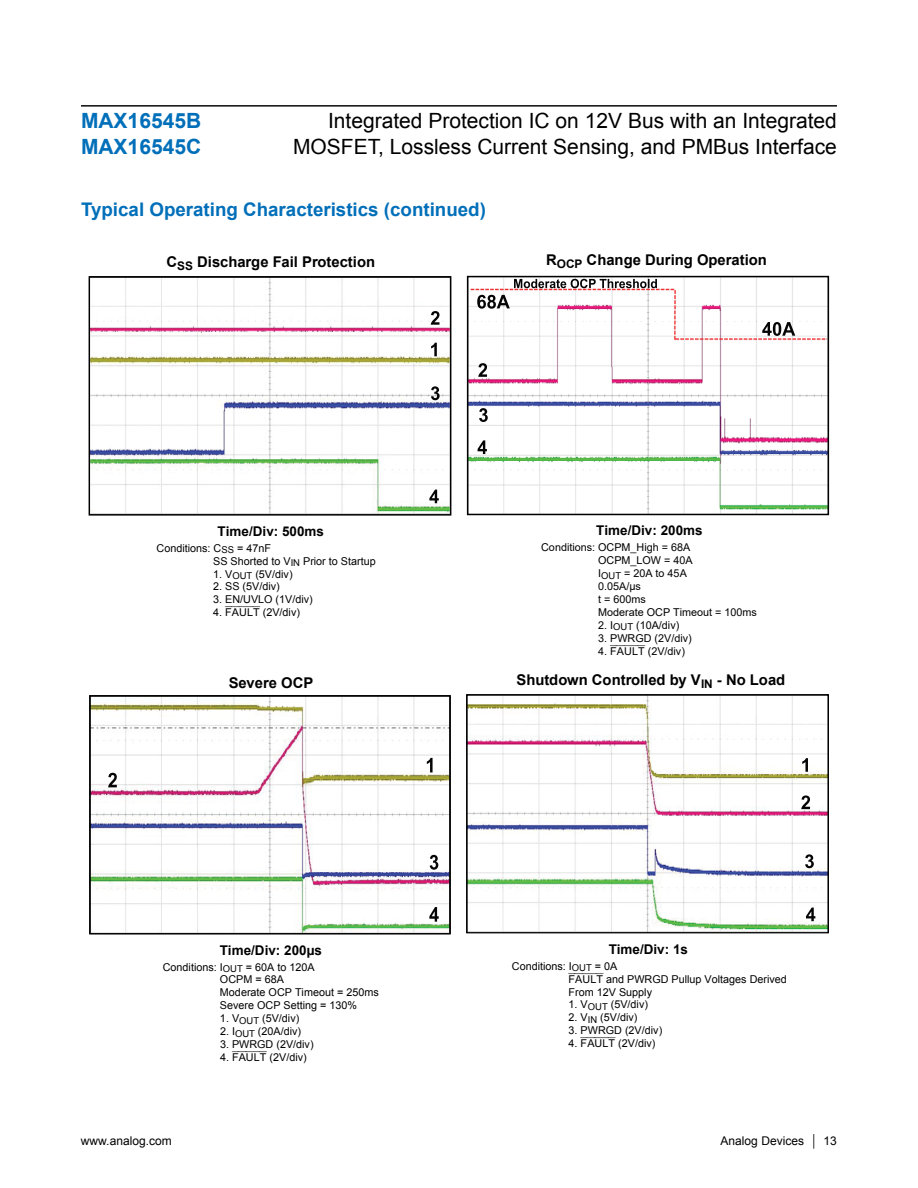
<style>
.page{position:relative;width:918px;height:1188px;background:#fff}
.page>*{position:absolute;margin:0;border:0;box-sizing:border-box;transform-origin:0 0}
.t1{font:21px/25.2px "Arial";color:#000;text-align:right}
.t2{font:700 21px/25.2px "Arial";color:#006fb9}
.t3{font:700 18.75px "Arial";color:#006fb9}
.t4{font:700 14.85px "Arial";color:#000}
.t5{font:700 13.5px "Arial";letter-spacing:.005em;color:#000}
.t6{font:12px "Arial";color:#000}
.t7{font:10.8px/12.9px "Arial";color:#000}
.s1{font-family:"Arial Regular Overbar"}
</style>
<div class="page">
<svg style="left:469px;top:278px;width:358px;height:235px"></svg>
<div style="left:467px;top:276px;width:362px;height:239px;border:1px solid #000"></div>
<img style="left:531px;top:279px;width:126px;height:9px">
<img style="left:762px;top:322px;width:33px;height:14px">
<img style="left:477px;top:295px;width:33px;height:14px">
<img style="left:478px;top:363px;width:9px;height:14px">
<img style="left:479px;top:408px;width:9px;height:14px">
<img style="left:478px;top:440px;width:9px;height:14px">
<svg style="left:91px;top:697px;width:358px;height:236px"></svg>
<div style="left:89px;top:695px;width:362px;height:240px;border:1px solid #000"></div>
<img style="left:427px;top:758px;width:6px;height:14px">
<img style="left:430px;top:855px;width:8px;height:15px">
<img style="left:108px;top:773px;width:9px;height:14px">
<img style="left:429px;top:907px;width:10px;height:15px">
<svg style="left:91px;top:278px;width:358px;height:236px"></svg>
<div style="left:89px;top:276px;width:362px;height:240px;border:1px solid #000"></div>
<img style="left:431px;top:311px;width:9px;height:14px">
<svg style="left:431px;top:343px;width:6px;height:13px"></svg>
<img style="left:431px;top:386px;width:9px;height:14px">
<svg style="left:429px;top:490px;width:10px;height:13px"></svg>
<svg style="left:468px;top:696px;width:359px;height:235px"></svg>
<div style="left:466px;top:694px;width:363px;height:239px;border:1px solid #000"></div>
<img style="left:802px;top:758px;width:6px;height:14px">
<img style="left:801px;top:795px;width:9px;height:14px">
<img style="left:805px;top:854px;width:9px;height:14px">
<svg style="left:806px;top:908px;width:9px;height:13px"></svg>
<hr style="left:81px;top:105px;width:756px;height:1px;background:#000">
<h1 class="t2" style="left:81px;top:109px;width:122px">MAX16545B<br>MAX16545C</h1>
<h1 class="t1" style="left:293px;top:109px;width:545px">Integrated Protection IC on 12V Bus with an Integrated<br>MOSFET, Lossless Current Sensing, and PMBus Interface</h1>
<h2 class="t3" style="left:81px;top:197px;width:406px">Typical Operating Characteristics (continued)</h2>
<h3 class="t4" style="left:167px;top:252px;width:210px">C<sub>SS</sub> Discharge Fail Protection</h3>
<h3 class="t4" style="left:546px;top:249px;width:222px">R<sub>OCP</sub> Change During Operation</h3>
<p class="t5" style="left:218px;top:522px;width:108px">Time/Div: 500ms</p>
<p class="t7" style="left:213px;top:541px;width:164px;text-indent:-57px">Conditions: C<sub>SS</sub> = 47nF<br>SS Shorted to V<sub>IN</sub> Prior to Startup</p>
<p class="t7" style="left:213px;top:567px;width:81px">1. V<sub>OUT</sub> (5V/div)</p>
<p class="t7" style="left:213px;top:580px;width:68px">2. SS (5V/div)</p>
<p class="t7" style="left:213px;top:593px;width:101px">3. EN/UVLO (1V/div)</p>
<p class="t7" style="left:213px;top:606px;width:88px">4. <span class="s1">FAULT</span> (2V/div)</p>
<h3 class="t4" style="left:229px;top:673px;width:86px">Severe OCP</h3>
<p class="t5" style="left:596px;top:521px;width:108px">Time/Div: 200ms</p>
<p class="t7" style="left:598px;top:541px;width:160px;text-indent:-57px">Conditions: OCPM_High = 68A<br>OCPM_LOW = 40A<br>I<sub>OUT</sub> = 20A to 45A<br>0.05A/µs<br>t = 600ms<br>Moderate OCP Timeout = 100ms</p>
<p class="t7" style="left:598px;top:619px;width:83px">2. I<sub>OUT</sub> (10A/div)</p>
<p class="t7" style="left:598px;top:632px;width:95px">3. PWRGD (2V/div)</p>
<p class="t7" style="left:598px;top:645px;width:88px">4. <span class="s1">FAULT</span> (2V/div)</p>
<h3 class="t4" style="left:516px;top:670px;width:270px">Shutdown Controlled by V<sub>IN</sub> - No Load</h3>
<p class="t5" style="left:220px;top:941px;width:104px">Time/Div: 200µs</p>
<p class="t7" style="left:220px;top:960px;width:160px;text-indent:-57px">Conditions: I<sub>OUT</sub> = 60A to 120A<br>OCPM = 68A<br>Moderate OCP Timeout = 250ms<br>Severe OCP Setting = 130%</p>
<p class="t7" style="left:220px;top:1012px;width:81px">1. V<sub>OUT</sub> (5V/div)</p>
<p class="t7" style="left:220px;top:1025px;width:83px">2. I<sub>OUT</sub> (20A/div)</p>
<p class="t7" style="left:220px;top:1038px;width:95px">3. PWRGD (2V/div)</p>
<p class="t7" style="left:220px;top:1051px;width:88px">4. <span class="s1">FAULT</span> (2V/div)</p>
<p class="t5" style="left:609px;top:940px;width:81px">Time/Div: 1s</p>
<p class="t7" style="left:569px;top:959px;width:220px;text-indent:-57px">Conditions: I<sub>OUT</sub> = 0A<br><span class="s1">FAULT</span> and PWRGD Pullup Voltages Derived<br>From 12V Supply</p>
<p class="t7" style="left:569px;top:998px;width:81px">1. V<sub>OUT</sub> (5V/div)</p>
<p class="t7" style="left:569px;top:1011px;width:70px">2. V<sub>IN</sub> (5V/div)</p>
<p class="t7" style="left:569px;top:1024px;width:95px">3. PWRGD (2V/div)</p>
<p class="t7" style="left:569px;top:1037px;width:88px">4. <span class="s1">FAULT</span> (2V/div)</p>
<p class="t6" style="left:81px;top:1133px;width:92px">www.analog.com</p>
<p class="t6" style="left:721px;top:1133px;width:118px">Analog Devices │ 13</p>
</div>
